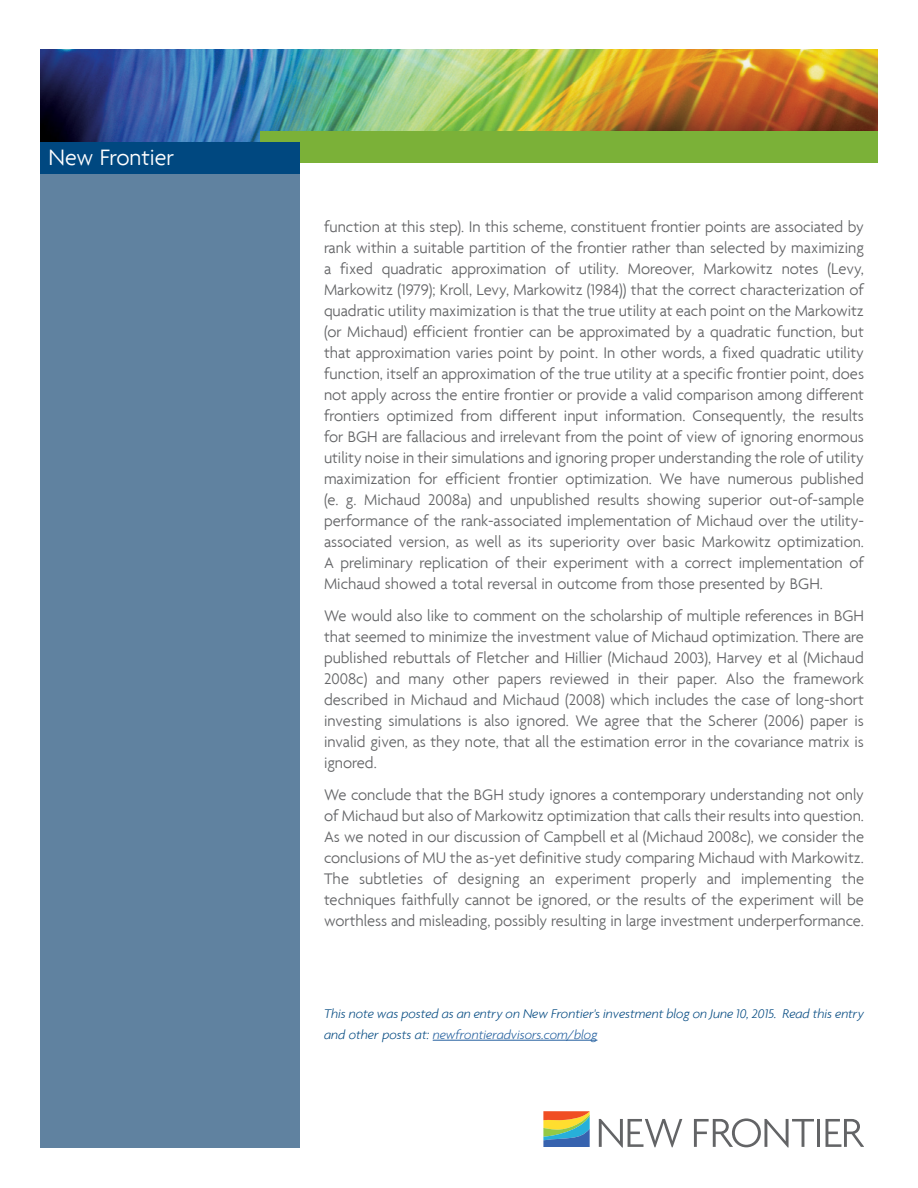
<style>
.page{position:relative;width:918px;height:1188px;background:#fff}
.page>*{position:absolute;margin:0;border:0;box-sizing:border-box;transform-origin:0 0}
.t1{font:300 24px "Agenda";color:#fff}
.t2{font:300 16.5px/21px "Agenda";color:#636466;text-align:justify}
.t3{font:italic 300 13.5px/21px "Agenda";color:#004880}
.s1{color:#215e9e}
</style>
<div class="page">
<div style="left:40px;top:162px;width:260px;height:986px;background:#6082a0"></div>
<svg style="left:599px;top:1119px;width:83px;height:29px"></svg>
<svg style="left:694px;top:1118px;width:120px;height:30px"></svg>
<hr style="left:818px;top:1119px;width:2px;height:28px;background:#636466">
<svg style="left:826px;top:1119px;width:38px;height:28px"></svg>
<svg style="left:543px;top:1112px;width:47px;height:35px;background:#8f9879"></svg>
<hr style="left:433px;top:1040px;width:164px;height:1px;background:#215e9e">
<img style="left:40px;top:50px;width:838px;height:92px">
<div style="left:260px;top:131px;width:618px;height:32px;background:#7bb138"></div>
<div style="left:40px;top:142px;width:260px;height:32px;background:#004880"></div>
<h1 class="t1" style="left:48px;top:143px;width:127px">New Frontier</h1>
<p class="t2" style="left:324px;top:216px;width:542px">function at this step). In this scheme, constituent frontier points are associated by rank within a suitable partition of the frontier rather than selected by maximizing a fixed quadratic approximation of utility. Moreover, Markowitz notes (Levy, Markowitz (1979); Kroll, Levy, Markowitz (1984)) that the correct characterization of quadratic utility maximization is that the true utility at each point on the Markowitz (or Michaud) efficient frontier can be approximated by a quadratic function, but that approximation varies point by point. In other words, a fixed quadratic utility function, itself an approximation of the true utility at a specific frontier point, does not apply across the entire frontier or provide a valid comparison among different frontiers optimized from different input information. Consequently, the results for BGH are fallacious and irrelevant from the point of view of ignoring enormous utility noise in their simulations and ignoring proper understanding the role of utility maximization for efficient frontier optimization. We have numerous published (e. g. Michaud 2008a) and unpublished results showing superior out-of-sample performance of the rank-associated implementation of Michaud over the utility&shy;associated version, as well as its superiority over basic Markowitz optimization.<br>A preliminary replication of their experiment with a correct implementation of Michaud showed a total reversal in outcome from those presented by BGH.</p>
<p class="t2" style="left:324px;top:605px;width:542px">We would also like to comment on the scholarship of multiple references in BGH that seemed to minimize the investment value of Michaud optimization. There are published rebuttals of Fletcher and Hillier (Michaud 2003), Harvey et al (Michaud 2008c) and many other papers reviewed in their paper. Also the framework described in Michaud and Michaud (2008) which includes the case of long-short investing simulations is also ignored. We agree that the Scherer (2006) paper is invalid given, as they note, that all the estimation error in the covariance matrix is ignored.</p>
<p class="t2" style="left:324px;top:784px;width:542px">We conclude that the BGH study ignores a contemporary understanding not only of Michaud but also of Markowitz optimization that calls their results into question.<br>As we noted in our discussion of Campbell et al (Michaud 2008c), we consider the conclusions of MU the as-yet definitive study comparing Michaud with Markowitz.<br>The subtleties of designing an experiment properly and implementing the techniques faithfully cannot be ignored, or the results of the experiment will be worthless and misleading, possibly resulting in large investment underperformance.</p>
<p class="t3" style="left:324px;top:1003px;width:542px">This note was posted as an entry on New Frontier's investment blog on June 10, 2015. Read this entry and other posts at: <span class="s1">newfrontieradvisors.com/blog</span></p>
</div>
